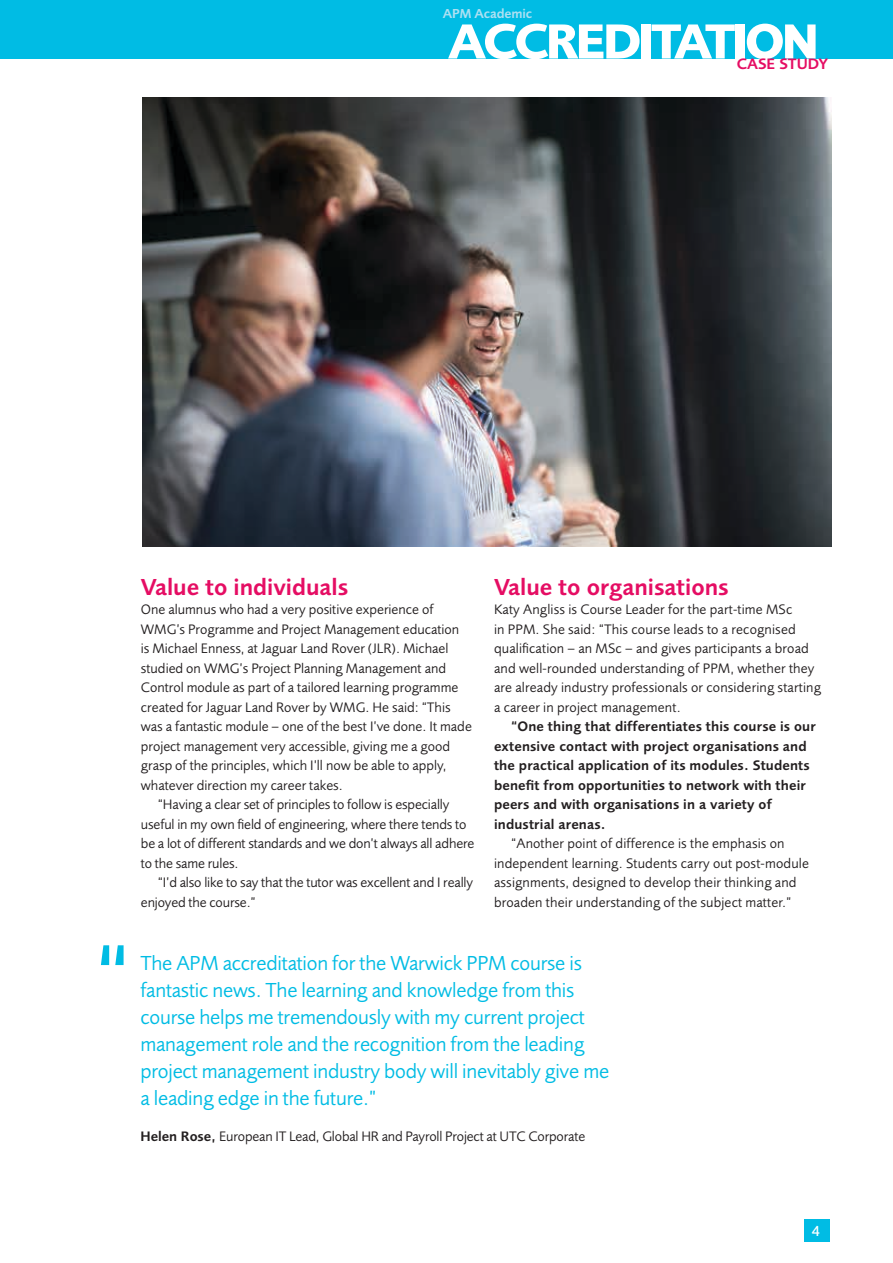
<style>
.page{position:relative;width:893px;height:1263px;background:#fff}
.page>*{position:absolute;margin:0;border:0;box-sizing:border-box;transform-origin:0 0}
.t1{font:105px "Foundry Sans";color:#00bce4}
.t2{font:700 51px "Foundry Sans";letter-spacing:-.06em;color:#fff}
.t3{font:600 24px "Foundry Sans";color:#e50d63}
.t4{font:21px/27px "Foundry Sans";letter-spacing:-.01em;color:#00bce4}
.t5{font:600 15.6px "Foundry Sans";color:#e50d63}
.t6{font:500 15px "Foundry Sans";color:#fff}
.t7{font:14.25px/19.5px "Foundry Sans";color:#231f20}
.t8{font:600 14.25px/19.5px "Foundry Sans";letter-spacing:.01em;color:#231f20}
.t9{font:600 13.5px "Foundry Sans";letter-spacing:-.01em;color:#ade0f2}
.s1{font-weight:600}
</style>
<div class="page">
<div style="left:804px;top:1220px;width:25px;height:22px;background:#00bce4"></div>
<div style="left:0;top:0;width:893px;height:58px;background:#00bce4"></div>
<img style="left:143px;top:98px;width:688px;height:448px">
<p class="t9" style="left:443px;top:5px;width:91px">APM Academic</p>
<h2 class="t2" style="left:448px;top:11px;width:373px">ACCREDITATION</h2>
<p class="t5" style="left:737px;top:55px;width:93px">CASE STUDY</p>
<h1 class="t1" style="left:94px;top:920px;width:40px">“</h1>
<h3 class="t3" style="left:141px;top:573px;width:209px">Value to individuals</h3>
<p class="t7" style="left:141px;top:600px;width:294px">One alumnus who had a very positive experience of</p>
<p class="t7" style="left:141px;top:619px;width:320px">WMG’s Programme and Project Management education</p>
<p class="t7" style="left:141px;top:639px;width:309px">is Michael Enness, at Jaguar Land Rover (JLR). Michael</p>
<p class="t7" style="left:141px;top:658px;width:307px">studied on WMG’s Project Planning Management and</p>
<p class="t7" style="left:141px;top:678px;width:319px">Control module as part of a tailored learning programme</p>
<p class="t7" style="left:141px;top:697px;width:311px">created for Jaguar Land Rover by WMG. He said: “This</p>
<p class="t7" style="left:141px;top:717px;width:332px">was a fantastic module – one of the best I’ve done. It made</p>
<p class="t7" style="left:141px;top:736px;width:311px">project management very accessible, giving me a good</p>
<p class="t7" style="left:141px;top:756px;width:307px">grasp of the principles, which I’ll now be able to apply,</p>
<p class="t7" style="left:141px;top:775px;width:203px">whatever direction my career takes.</p>
<p class="t7" style="left:158px;top:795px;width:293px">“Having a clear set of principles to follow is especially</p>
<p class="t7" style="left:141px;top:814px;width:327px">useful in my own field of engineering, where there tends to</p>
<p class="t7" style="left:141px;top:834px;width:335px">be a lot of different standards and we don’t always all adhere</p>
<p class="t7" style="left:141px;top:853px;width:99px">to the same rules.</p>
<p class="t7" style="left:158px;top:873px;width:317px">“I’d also like to say that the tutor was excellent and I really</p>
<p class="t7" style="left:141px;top:892px;width:116px">enjoyed the course.”</p>
<h3 class="t3" style="left:494px;top:573px;width:236px">Value to organisations</h3>
<p class="t7" style="left:494px;top:600px;width:328px">Katy Angliss is Course Leader for the part-time MSc<br>in PPM. She said: “This course leads to a recognised qualification – an MSc – and gives participants a broad and well-rounded understanding of PPM, whether they are already industry professionals or considering starting a career in project management.</p>
<p class="t8" style="left:494px;top:717px;width:323px;text-indent:17px">“One thing that differentiates this course is our extensive contact with project organisations and the practical application of its modules. Students benefit from opportunities to network with their peers and with organisations in a variety of industrial arenas.</p>
<p class="t7" style="left:494px;top:834px;width:316px;text-indent:17px">“Another point of difference is the emphasis on independent learning. Students carry out post-module assignments, designed to develop their thinking and broaden their understanding of the subject matter.”</p>
<p class="t4" style="left:140px;top:949px;width:470px">The APM accreditation for the Warwick PPM course is fantastic news. The learning and knowledge from this course helps me tremendously with my current project management role and the recognition from the leading project management industry body will inevitably give me a leading edge in the future.”</p>
<p class="t7" style="left:140px;top:1126px;width:446px"><span class="s1">Helen Rose,</span> European IT Lead, Global HR and Payroll Project at UTC Corporate</p>
<p class="t6" style="left:812px;top:1222px;width:10px">4</p>
</div>
